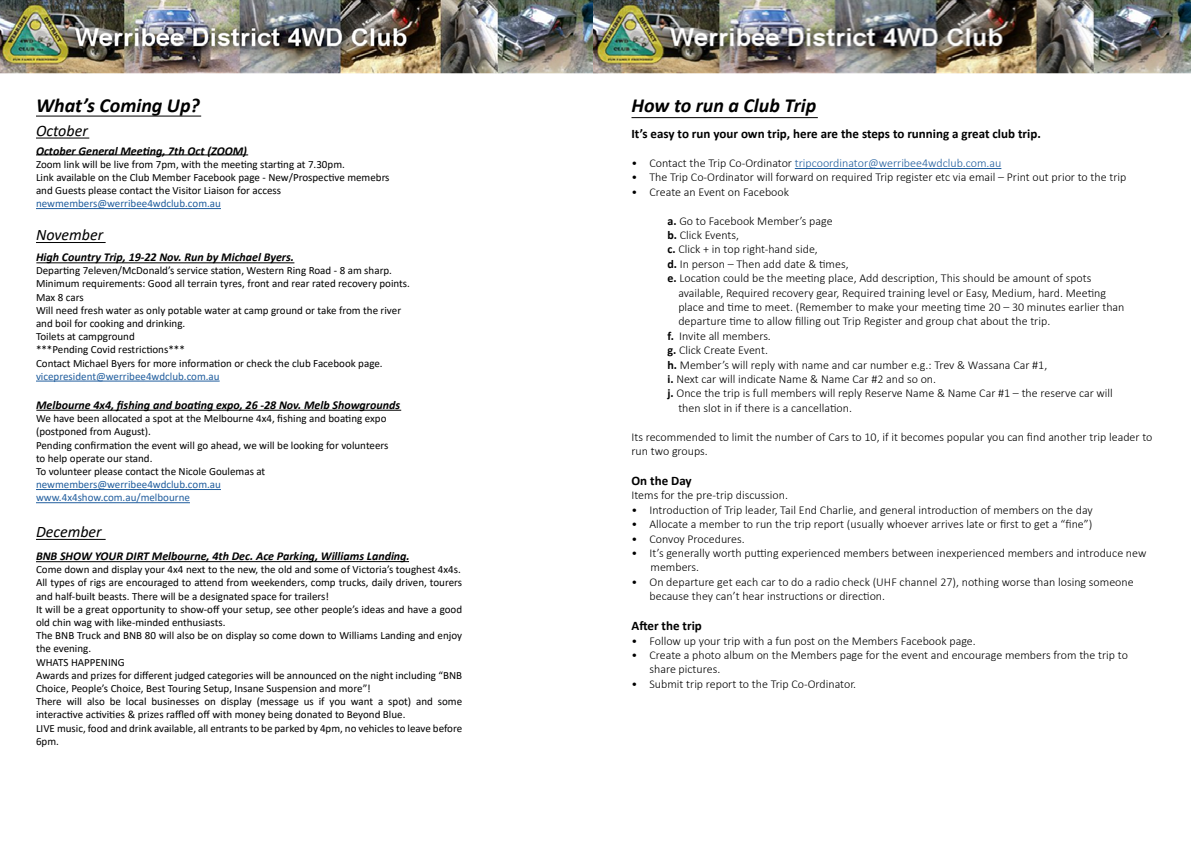
<style>
.page{position:relative;width:1191px;height:842px;background:#fff}
.page>*{position:absolute;margin:0;border:0;box-sizing:border-box;transform-origin:0 0}
.t1{font:italic 700 20px "Calibri";color:#000}
.t2{font:italic 16px "Calibri";color:#000}
.t3{font:700 13px "Calibri";color:#000}
.t4{font:300 12px/14.4px "Calibri";color:#000}
.t5{font:italic 700 12px "Calibri";color:#000}
.t6{font:300 12px "Calibri";color:#215e9e}
.t7{font:11px/13.2px "Calibri";color:#000}
.t8{font:11px/13.2px "Calibri";color:#215e9e}
.s1{color:#000}
.s2{font-weight:700}
</style>
<div class="page">
<img style="left:0;top:0;width:593px;height:74px">
<img style="left:593px;top:0;width:598px;height:74px">
<hr style="left:36px;top:116px;width:165px;height:1px;background:#000">
<hr style="left:36px;top:138px;width:53px;height:1px;background:#000">
<hr style="left:36px;top:539px;width:70px;height:1px;background:#000">
<hr style="left:36px;top:561px;width:373px;height:1px;background:#000">
<hr style="left:36px;top:242px;width:70px;height:1px;background:#000">
<hr style="left:36px;top:381px;width:184px;height:1px;background:#215e9e">
<hr style="left:36px;top:262px;width:258px;height:1px;background:#000">
<hr style="left:36px;top:489px;width:185px;height:1px;background:#215e9e">
<hr style="left:36px;top:502px;width:154px;height:1px;background:#215e9e">
<hr style="left:36px;top:410px;width:365px;height:1px;background:#000">
<hr style="left:36px;top:208px;width:185px;height:1px;background:#215e9e">
<hr style="left:36px;top:154px;width:212px;height:1px;background:#000">
<hr style="left:795px;top:168px;width:206px;height:1px;background:#215e9e">
<hr style="left:631px;top:117px;width:187px;height:1px;background:#000">
<h1 class="t1" style="left:36px;top:91px;width:165px">What’s Coming Up?</h1>
<h2 class="t2" style="left:36px;top:119px;width:53px">October</h2>
<p class="t5" style="left:36px;top:142px;width:212px">October General Meeting, 7th Oct (ZOOM)</p>
<p class="t7" style="left:36px;top:157px;width:355px">Zoom link will be live from 7pm, with the meeting starting at 7.30pm.<br>Link available on the Club Member Facebook page - New/Prospective memebrs and Guests please contact the Visitor Liaison for access</p>
<p class="t8" style="left:36px;top:197px;width:186px">newmembers@werribee4wdclub.com.au</p>
<h2 class="t2" style="left:36px;top:224px;width:69px">November</h2>
<p class="t5" style="left:36px;top:249px;width:260px">High Country Trip, 19-22 Nov. Run by Michael Byers.</p>
<p class="t7" style="left:36px;top:264px;width:375px">Departing 7eleven/McDonald’s service station, Western Ring Road - 8 am sharp.<br>Minimum requirements: Good all terrain tyres, front and rear rated recovery points.<br>Max 8 cars<br>Will need fresh water as only potable water at camp ground or take from the river and boil for cooking and drinking.<br>Toilets at campground<br>***Pending Covid restrictions***<br>Contact Michael Byers for more information or check the club Facebook page.</p>
<p class="t8" style="left:36px;top:369px;width:185px">vicepresident@werribee4wdclub.com.au</p>
<p class="t5" style="left:36px;top:397px;width:366px">Melbourne 4x4, fishing and boating expo, 26 -28 Nov. Melb Showgrounds</p>
<p class="t7" style="left:36px;top:412px;width:354px">We have been allocated a spot at the Melbourne 4x4, fishing and boating expo (postponed from August).<br>Pending confirmation the event will go ahead, we will be looking for volunteers to help operate our stand.<br>To volunteer please contact the Nicole Goulemas at</p>
<p class="t8" style="left:36px;top:478px;width:186px">newmembers@werribee4wdclub.com.au www.4x4show.com.au/melbourne</p>
<h2 class="t2" style="left:36px;top:520px;width:67px">December</h2>
<p class="t5" style="left:36px;top:547px;width:375px">BNB SHOW YOUR DIRT Melbourne, 4th Dec. Ace Parking, Williams Landing.</p>
<p class="t7" style="left:36px;top:563px;width:428px">Come down and display your 4x4 next to the new, the old and some of Victoria’s toughest 4x4s.<br>All types of rigs are encouraged to attend from weekenders, comp trucks, daily driven, tourers and half-built beasts. There will be a designated space for trailers!<br>It will be a great opportunity to show-off your setup, see other people’s ideas and have a good old chin wag with like-minded enthusiasts.<br>The BNB Truck and BNB 80 will also be on display so come down to Williams Landing and enjoy the evening.<br>WHATS HAPPENING<br>Awards and prizes for different judged categories will be announced on the night including “BNB Choice, People’s Choice, Best Touring Setup, Insane Suspension and more”!<br>There will also be local businesses on display (message us if you want a spot) and some interactive activities &amp; prizes raffled off with money being donated to Beyond Blue.<br>LIVE music, food and drink available, all entrants to be parked by 4pm, no vehicles to leave before 6pm.</p>
<h1 class="t1" style="left:631px;top:91px;width:186px">How to run a Club Trip</h1>
<p class="t3" style="left:631px;top:125px;width:411px">It’s easy to run your own trip, here are the steps to running a great club trip.</p>
<p class="t6" style="left:631px;top:156px;width:371px"><span class="s1">• Contact the Trip Co-Ordinator</span> tripcoordinator@werribee4wdclub.com.au</p>
<p class="t4" style="left:631px;top:170px;width:496px">• The Trip Co-Ordinator will forward on required Trip register etc via email – Print out prior to the trip</p>
<p class="t4" style="left:631px;top:184px;width:159px">• Create an Event on Facebook</p>
<p class="t4" style="left:667px;top:213px;width:167px"><span class="s2">a.</span> Go to Facebook Member’s page</p>
<p class="t4" style="left:667px;top:228px;width:73px"><span class="s2">b.</span> Click Events,</p>
<p class="t4" style="left:667px;top:242px;width:152px"><span class="s2">c.</span> Click + in top right-hand side,</p>
<p class="t4" style="left:667px;top:256px;width:183px"><span class="s2">d.</span> In person – Then add date &amp; times,</p>
<p class="t4" style="left:667px;top:271px;width:425px"><span class="s2">e.</span> Location could be the meeting place, Add description, This should be amount of spots</p>
<p class="t4" style="left:678px;top:285px;width:429px">available, Required recovery gear, Required training level or Easy, Medium, hard. Meeting</p>
<p class="t4" style="left:678px;top:300px;width:448px">place and time to meet. (Remember to make your meeting time 20 – 30 minutes earlier than</p>
<p class="t4" style="left:678px;top:314px;width:373px">departure time to allow filling out Trip Register and group chat about the trip.</p>
<p class="t4" style="left:667px;top:328px;width:105px"><span class="s2">f.</span> Invite all members.</p>
<p class="t4" style="left:667px;top:343px;width:102px"><span class="s2">g.</span> Click Create Event.</p>
<p class="t4" style="left:667px;top:357px;width:381px"><span class="s2">h.</span> Member’s will reply with name and car number e.g.: Trev &amp; Wassana Car #1,</p>
<p class="t4" style="left:667px;top:372px;width:270px"><span class="s2">i.</span> Next car will indicate Name &amp; Name Car #2 and so on.</p>
<p class="t4" style="left:667px;top:386px;width:447px"><span class="s2">j.</span> Once the trip is full members will reply Reserve Name &amp; Name Car #1 – the reserve car will</p>
<p class="t4" style="left:678px;top:400px;width:175px">then slot in if there is a cancellation.</p>
<p class="t4" style="left:631px;top:429px;width:522px">Its recommended to limit the number of Cars to 10, if it becomes popular you can find another trip leader to run two groups.</p>
<p class="t3" style="left:631px;top:471px;width:62px">On the Day</p>
<p class="t4" style="left:631px;top:488px;width:158px">Items for the pre-trip discussion.</p>
<p class="t4" style="left:631px;top:502px;width:463px">• Introduction of Trip leader, Tail End Charlie, and general introduction of members on the day</p>
<p class="t4" style="left:631px;top:517px;width:462px">• Allocate a member to run the trip report (usually whoever arrives late or first to get a “fine”)</p>
<p class="t4" style="left:631px;top:531px;width:115px">• Convoy Procedures.</p>
<p class="t4" style="left:650px;top:546px;width:497px;text-indent:-19px">• It’s generally worth putting experienced members between inexperienced members and introduce new members.</p>
<p class="t4" style="left:649px;top:574px;width:486px;text-indent:-18px">• On departure get each car to do a radio check (UHF channel 27), nothing worse than losing someone because they can’t hear instructions or direction.</p>
<p class="t3" style="left:631px;top:617px;width:72px">After the trip</p>
<p class="t4" style="left:631px;top:633px;width:346px">• Follow up your trip with a fun post on the Members Facebook page.</p>
<p class="t4" style="left:649px;top:648px;width:480px;text-indent:-18px">• Create a photo album on the Members page for the event and encourage members from the trip to share pictures.</p>
<p class="t4" style="left:631px;top:676px;width:226px">• Submit trip report to the Trip Co-Ordinator.</p>
</div>
